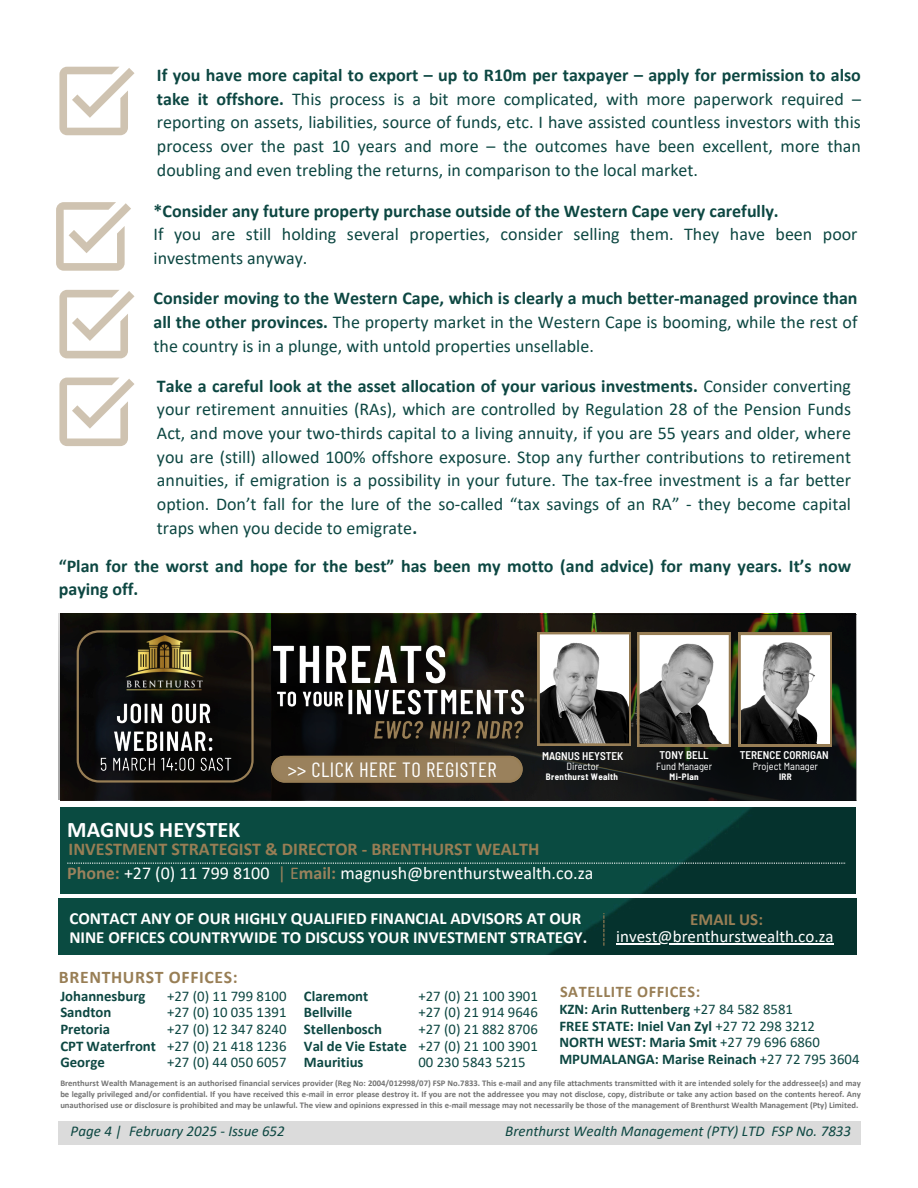
<style>
.page{position:relative;width:918px;height:1188px;background:#fff}
.page>*{position:absolute;margin:0;border:0;box-sizing:border-box;transform-origin:0 0}
.t1{font:700 22.35px "Calibri";color:#fff}
.t2{font:20.7px "Barlow Condensed";letter-spacing:.025em;color:#fff}
.t3{font:18px/23.7px "Calibri";color:#0d4742;text-align:justify}
.t4{font:700 18px/23.2px "Calibri";color:#0d4742}
.t5{font:18px "Calibri";color:#fff}
.t6{font:700 18px "Calibri";color:#987e55}
.t7{font:700 17.7px "Calibri";letter-spacing:.04em;color:#987e55}
.t8{font:700 16.95px/19px "Calibri";color:#fff}
.t9{font:16.95px "Calibri";color:#fff}
.t10{font:700 16.95px "Calibri";color:#987e55}
.t11{font:700 16.2px "Calibri";letter-spacing:.035em;color:#987e55}
.t12{font:italic 15px "Calibri";color:#0d4742}
.t13{font:700 14.7px "Calibri";color:#0d4742}
.t14{font:14.7px "Calibri";color:#0d4742}
.t15{font:600 semi-condensed 11.25px "Barlow";color:#fff}
.t16{font:600 semi-condensed 11.1px "Barlow";color:#fff}
.t17{font:semi-condensed 10.35px "Barlow";color:#fff}
.t18{font:700 semi-condensed 9px "Barlow";letter-spacing:.035em;color:#fff}
.t19{font:700 8.7px/10.8px "Calibri";color:#737373;text-align:justify}
.s1{font-weight:700}
.s2{font-weight:700;color:#9b825d}
.s3{color:#9b825d}
.s4{font-weight:400}
</style>
<div class="page">
<div style="left:59px;top:1121px;width:802px;height:23px;background:#dbdbdb"></div>
<svg style="left:59px;top:67px;width:76px;height:68px"></svg>
<svg style="left:56px;top:202px;width:75px;height:69px"></svg>
<svg style="left:59px;top:290px;width:76px;height:68px"></svg>
<svg style="left:59px;top:378px;width:76px;height:68px"></svg>
<img style="left:60px;top:807px;width:796px;height:87px">
<img style="left:59px;top:899px;width:798px;height:56px">
<svg style="left:603px;top:913px;width:1px;height:33px"></svg>
<hr style="left:616px;top:943px;width:218px;height:1px;background:#fff">
<svg style="left:67px;top:863px;width:779px;height:1px"></svg>
<img style="left:59px;top:614px;width:212px;height:186px">
<img style="left:271px;top:614px;width:184px;height:186px">
<svg style="left:455px;top:614px;width:401px;height:186px;background:#161712"></svg>
<svg style="left:739px;top:633px;width:93px;height:113px"></svg>
<svg style="left:538px;top:632px;width:93px;height:114px"></svg>
<svg style="left:637px;top:633px;width:94px;height:113px"></svg>
<img style="left:248px;top:624px;width:224px;height:87px">
<img style="left:268px;top:682px;width:64px;height:35px">
<img style="left:332px;top:675px;width:209px;height:57px">
<img style="left:363px;top:709px;width:173px;height:43px">
<svg style="left:77px;top:630px;width:176px;height:152px;background:#2d2818"></svg>
<img style="left:84px;top:692px;width:160px;height:92px">
<div style="left:271px;top:756px;width:252px;height:27px;background:#9a815c"></div>
<p class="t3" style="left:157px;top:65px;width:706px"><span class="s1">If you have more capital to export – up to R10m per taxpayer – apply for permission to also take it offshore.</span> This process is a bit more complicated, with more paperwork required – reporting on assets, liabilities, source of funds, etc. I have assisted countless investors with this process over the past 10 years and more – the outcomes have been excellent, more than doubling and even trebling the returns, in comparison to the local market.</p>
<p class="t4" style="left:154px;top:201px;width:627px">*Consider any future property purchase outside of the Western Cape very carefully.</p>
<p class="t3" style="left:154px;top:224px;width:706px">If you are still holding several properties, consider selling them. They have been poor investments anyway.</p>
<p class="t3" style="left:154px;top:288px;width:706px"><span class="s1">Consider moving to the Western Cape, which is clearly a much better-managed province than all the other provinces.</span> The property market in the Western Cape is booming, while the rest of the country is in a plunge, with untold properties unsellable.</p>
<p class="t3" style="left:157px;top:376px;width:696px"><span class="s1">Take a careful look at the asset allocation of your various investments.</span> Consider converting your retirement annuities (RAs), which are controlled by Regulation 28 of the Pension Funds Act, and move your two-thirds capital to a living annuity, if you are 55 years and older, where you are (still) allowed 100% offshore exposure. Stop any further contributions to retirement annuities, if emigration is a possibility in your future. The tax-free investment is a far better option. Don’t fall for the lure of the so-called “tax savings of an RA” - they become capital traps when you decide to emigrate<span class="s1">.</span></p>
<p class="t4" style="left:59px;top:556px;width:794px">“Plan for the worst and hope for the best” has been my motto (and advice) for many years. It’s now paying off.</p>
<p class="t2" style="left:288px;top:756px;width:210px">&gt;&gt; CLICK HERE TO REGISTER</p>
<p class="t15" style="left:542px;top:749px;width:83px">MAGNUS HEYSTEK</p>
<p class="t17" style="left:566px;top:760px;width:34px">Director</p>
<p class="t18" style="left:546px;top:771px;width:74px">Brenthurst Wealth</p>
<p class="t1" style="left:67px;top:820px;width:175px">MAGNUS HEYSTEK</p>
<p class="t6" style="left:69px;top:841px;width:472px">INVESTMENT STRATEGIST &amp; DIRECTOR - BRENTHURST WEALTH</p>
<p class="t5" style="left:67px;top:866px;width:528px"><span class="s2">Phone:</span> +27 (0) 11 799 8100 <span class="s3">| E</span><span class="s2">mail:</span> magnush@brenthurstwealth.co.za</p>
<p class="t16" style="left:660px;top:748px;width:51px">TONY BELL</p>
<p class="t17" style="left:656px;top:760px;width:58px">Fund Manager</p>
<p class="t18" style="left:670px;top:771px;width:30px">Mi-Plan</p>
<p class="t16" style="left:740px;top:748px;width:91px">TERENCE CORRIGAN</p>
<p class="t17" style="left:753px;top:760px;width:67px">Project Manager</p>
<p class="t18" style="left:779px;top:771px;width:14px">IRR</p>
<p class="t8" style="left:69px;top:910px;width:519px">CONTACT ANY OF OUR HIGHLY QUALIFIED FINANCIAL ADVISORS AT OUR<br>NINE OFFICES COUNTRYWIDE TO DISCUSS YOUR INVESTMENT STRATEGY.</p>
<p class="t10" style="left:690px;top:912px;width:74px">EMAIL US:</p>
<p class="t9" style="left:616px;top:929px;width:219px">invest@brenthurstwealth.co.za</p>
<p class="t7" style="left:59px;top:970px;width:180px">BRENTHURST OFFICES:</p>
<p class="t11" style="left:560px;top:985px;width:142px">SATELLITE OFFICES:</p>
<p class="t13" style="left:559px;top:1003px;width:235px">KZN: Arin Ruttenberg <span class="s4">+27 84 582 8581</span></p>
<p class="t13" style="left:559px;top:1020px;width:257px">FREE STATE: Iniel Van Zyl <span class="s4">+27 72 298 3212</span></p>
<p class="t13" style="left:559px;top:1036px;width:262px">NORTH WEST: Maria Smit <span class="s4">+27 79 696 6860</span></p>
<p class="t13" style="left:559px;top:1053px;width:302px">MPUMALANGA: Marise Reinach <span class="s4">+27 72 795 3604</span></p>
<p class="t14" style="left:418px;top:990px;width:121px">+27 (0) 21 100 3901</p>
<p class="t14" style="left:418px;top:1006px;width:121px">+27 (0) 21 914 9646</p>
<p class="t14" style="left:418px;top:1023px;width:121px">+27 (0) 21 882 8706</p>
<p class="t14" style="left:418px;top:1039px;width:121px">+27 (0) 21 100 3901</p>
<p class="t14" style="left:418px;top:1056px;width:109px">00 230 5843 5215</p>
<p class="t19" style="left:60px;top:1079px;width:802px">Brenthurst Wealth Management is an authorised financial services provider (Reg No: 2004/012998/07) FSP No.7833. This e-mail and any file attachments transmitted with it are intended solely for the addressee(s) and may be legally privileged and/or confidential. If you have received this e-mail in error please destroy it. If you are not the addressee you may not disclose, copy, distribute or take any action based on the contents hereof. Any unauthorised use or disclosure is prohibited and may be unlawful. The view and opinions expressed in this e-mail message may not necessarily be those of the management of Brenthurst Wealth Management (Pty) Limited.</p>
<p class="t14" style="left:167px;top:990px;width:121px">+27 (0) 11 799 8100</p>
<p class="t14" style="left:167px;top:1006px;width:121px">+27 (0) 10 035 1391</p>
<p class="t14" style="left:167px;top:1023px;width:121px">+27 (0) 12 347 8240</p>
<h5 class="t14" style="left:167px;top:1039px;width:121px">+27 (0) 21 418 1236</h5>
<p class="t14" style="left:167px;top:1056px;width:121px">+27 (0) 44 050 6057</p>
<p class="t13" style="left:60px;top:990px;width:87px">Johannesburg</p>
<p class="t13" style="left:60px;top:1006px;width:53px">Sandton</p>
<p class="t13" style="left:60px;top:1023px;width:51px">Pretoria</p>
<p class="t13" style="left:60px;top:1039px;width:97px">CPT Waterfront</p>
<p class="t13" style="left:60px;top:1056px;width:46px">George</p>
<p class="t13" style="left:304px;top:990px;width:66px">Claremont</p>
<p class="t13" style="left:304px;top:1006px;width:50px">Bellville</p>
<p class="t13" style="left:304px;top:1023px;width:79px">Stellenbosch</p>
<p class="t13" style="left:304px;top:1039px;width:104px">Val de Vie Estate</p>
<p class="t13" style="left:304px;top:1056px;width:61px">Mauritius</p>
<h6 class="t12" style="left:71px;top:1124px;width:216px">Page 4 | February 2025 - Issue 652</h6>
<p class="t12" style="left:505px;top:1124px;width:347px">Brenthurst Wealth Management (PTY) LTD FSP No. 7833</p>
</div>
